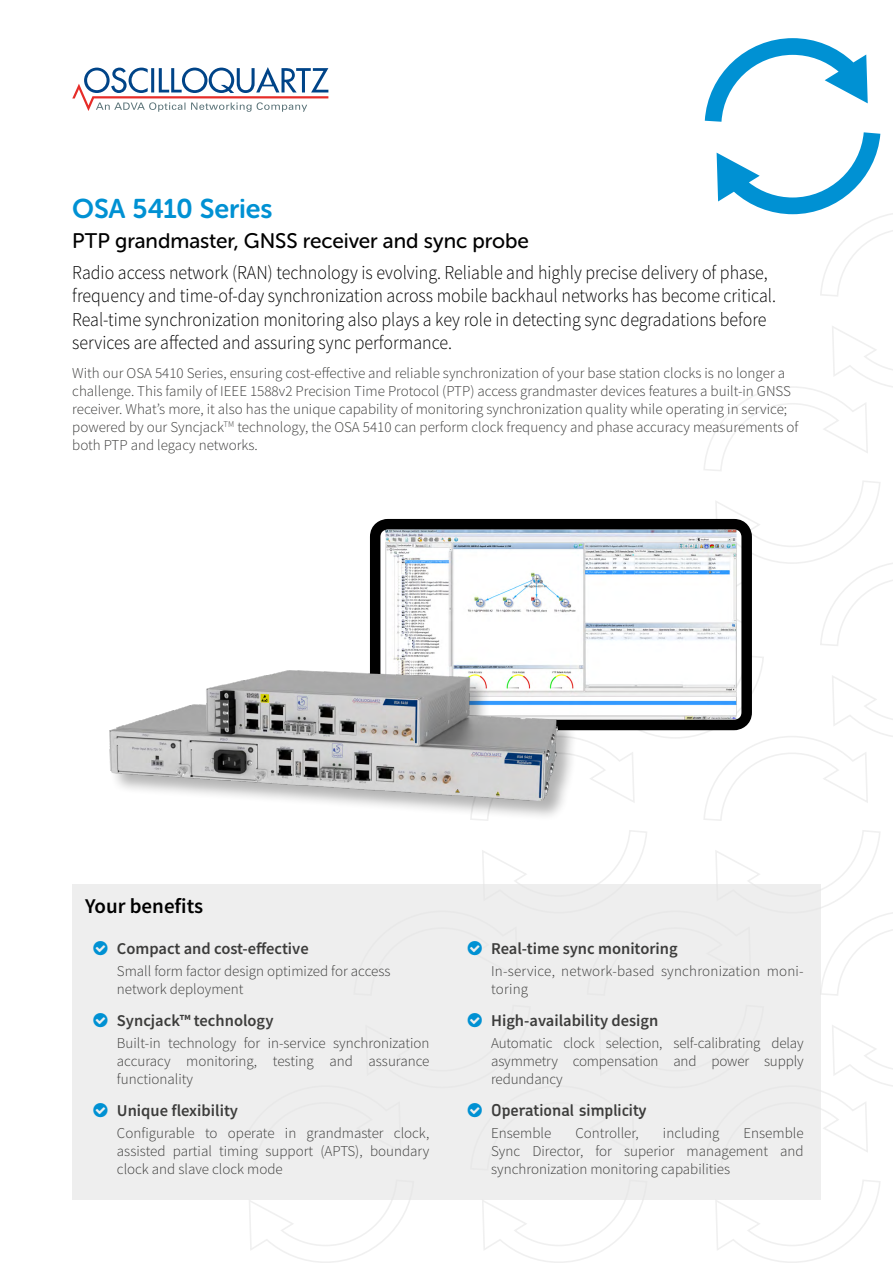
<style>
.page{position:relative;width:893px;height:1263px;background:#fff}
.page>*{position:absolute;margin:0;border:0;box-sizing:border-box;transform-origin:0 0}
.Header_Blue{font:27px "Museo Sans Rounded 700";letter-spacing:-.005em;color:#0091d3}
.Header_Black{font:21px "Museo Sans Rounded 500";letter-spacing:-.005em;color:#000}
.t1{font:600 21px "Source Sans Pro";color:#000}
.Intro_Black{font:300 19.5px/23.4px "Source Sans Pro";color:#000;scale:.92 1}
.t2{font:600 16.5px "Source Sans Pro";color:#3c3c3b}
.t3{font:600 16.5px "Chevin";color:#3c3c3b}
.Body_-_Black_90{font:300 15px/18px "Source Sans Pro";color:#3c3c3b;text-align:justify}
.s1{color:#0091d3}
</style>
<div class="page">
<svg style="left:704px;top:326px;width:189px;height:145px"></svg>
<svg style="left:586px;top:481px;width:307px;height:165px"></svg>
<svg style="left:578px;top:656px;width:315px;height:165px"></svg>
<svg style="left:249px;top:1200px;width:161px;height:63px"></svg>
<svg style="left:482px;top:1200px;width:161px;height:63px"></svg>
<svg style="left:715px;top:1180px;width:165px;height:83px"></svg>
<svg style="left:353px;top:830px;width:540px;height:166px"></svg>
<svg style="left:821px;top:1025px;width:72px;height:127px"></svg>
<svg style="left:705px;top:38px;width:163px;height:84px"></svg>
<svg style="left:717px;top:132px;width:176px;height:164px"></svg>
<svg style="left:72px;top:67px;width:256px;height:45px"></svg>
<div style="left:72px;top:885px;width:749px;height:315px;background:#eee"></div>
<img style="left:385px;top:530px;width:352px;height:189px">
<div style="left:370px;top:519px;width:382px;height:211px;border:10px solid #000;border-radius:13px"></div>
<div style="left:108px;top:670px;width:470px;height:152px;background:#000;opacity:.3"></div>
<img style="left:109px;top:671px;width:449px;height:130px">
<p class="Header_Blue" style="left:72px;top:194px;width:202px">OSA 5410 Series</p>
<p class="Header_Black" style="left:72px;top:229px;width:458px">PTP grandmaster, GNSS receiver and sync probe</p>
<p class="Intro_Black" style="left:72px;top:261px;width:766px">Radio access network (RAN) technology is evolving. Reliable and highly precise delivery of phase, frequency and time-of-day synchronization across mobile backhaul networks has become critical.<br>Real-time synchronization monitoring also plays a key role in detecting sync degradations before services are affected and assuring sync performance.</p>
<p class="Body_-_Black_90" style="left:72px;top:364px;width:728px;text-align:left">With our OSA 5410 Series, ensuring cost-effective and reliable synchronization of your base station clocks is no longer a challenge. This family of IEEE 1588v2 Precision Time Protocol (PTP) access grandmaster devices features a built-in GNSS receiver. What’s more, it also has the unique capability of monitoring synchronization quality while operating in service; powered by our Syncjack<sup>TM</sup> technology, the OSA 5410 can perform clock frequency and phase accuracy measurements of both PTP and legacy networks.</p>
<h2 class="t1" style="left:85px;top:893px;width:120px">Your benefits</h2>
<p class="t2" style="left:94px;top:938px;width:217px"><span class="s1">□</span> Compact and cost-effective</p>
<p class="Body_-_Black_90" style="left:117px;top:962px;width:275px">Small form factor design optimized for access network deployment</p>
<p class="t2" style="left:94px;top:1010px;width:181px"><span class="s1">□</span> Syncjack™ technology</p>
<p class="Body_-_Black_90" style="left:117px;top:1034px;width:314px">Built-in technology for in-service synchronization accuracy monitoring, testing and assurance functionality</p>
<p class="t2" style="left:94px;top:1100px;width:146px"><span class="s1">□</span> Unique flexibility</p>
<p class="Body_-_Black_90" style="left:117px;top:1124px;width:314px">Configurable to operate in grandmaster clock, assisted partial timing support (APTS), boundary clock and slave clock mode</p>
<p class="t2" style="left:468px;top:938px;width:211px"><span class="s1">□</span> Real-time sync monitoring</p>
<p class="Body_-_Black_90" style="left:491px;top:962px;width:314px">In-service, network-based synchronization moni&shy;toring</p>
<p class="t2" style="left:468px;top:1010px;width:192px"><span class="s1">□</span> High-availability design</p>
<p class="Body_-_Black_90" style="left:491px;top:1034px;width:314px">Automatic clock selection, self-calibrating delay asymmetry compensation and power supply redundancy</p>
<p class="t3" style="left:468px;top:1099px;width:180px"><span class="s1">□</span> Operational simplicity</p>
<p class="Body_-_Black_90" style="left:491px;top:1124px;width:62px">Ensemble</p>
<p class="Body_-_Black_90" style="left:575px;top:1124px;width:65px">Controller,</p>
<p class="Body_-_Black_90" style="left:663px;top:1124px;width:58px">including</p>
<p class="Body_-_Black_90" style="left:491px;top:1124px;width:314px;text-indent:252px">Ensemble Sync Director, for superior management and synchronization monitoring capabilities</p>
</div>
